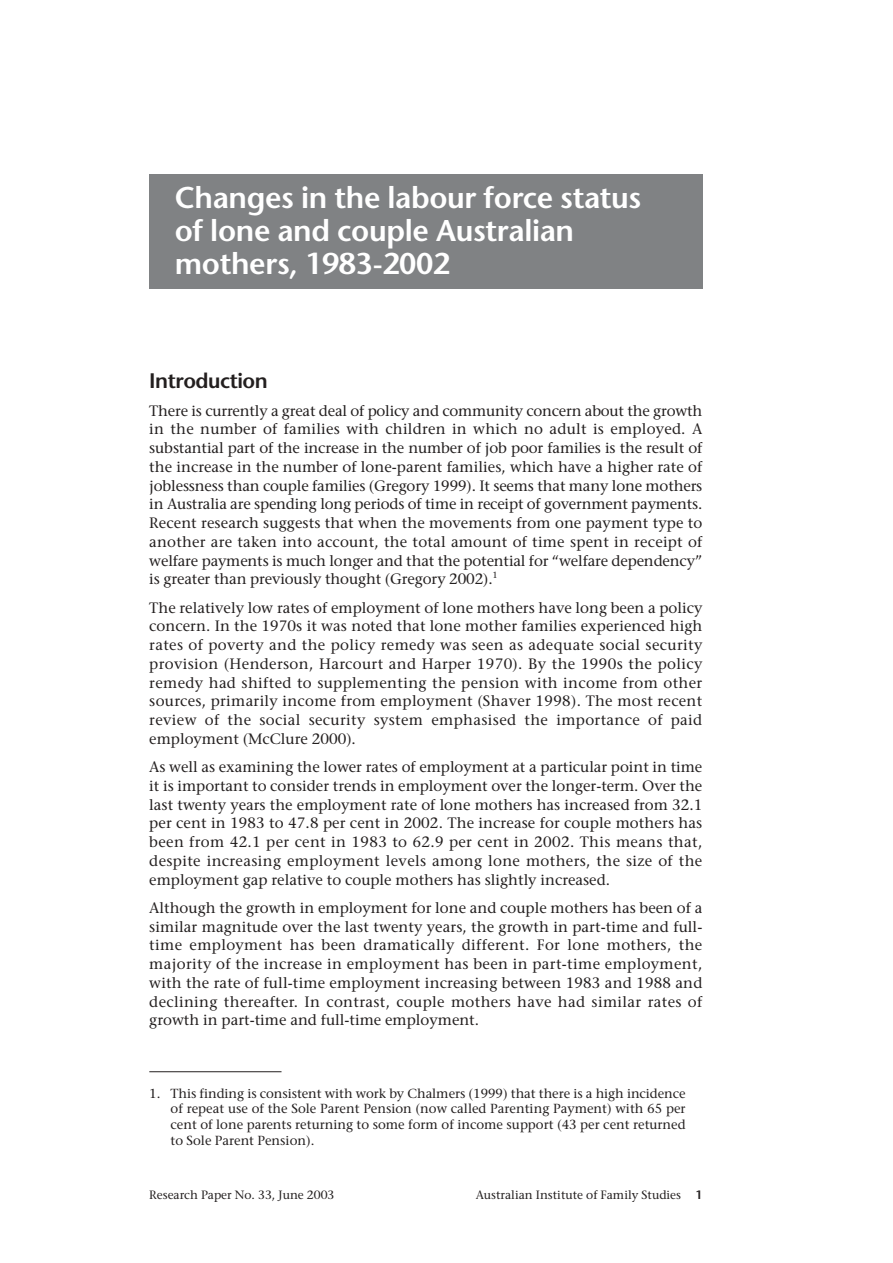
<style>
.page{position:relative;width:893px;height:1263px;background:#fff}
.page>*{position:absolute;margin:0;border:0;box-sizing:border-box;transform-origin:0 0}
.t1{font:600 30px/33px "Stone Sans";letter-spacing:-.01em;color:#fff}
.t2{font:600 21px "Stone Sans";letter-spacing:-.025em;color:#231f1f}
.t3{font:15px/18.8px "Stone Serif";color:#231f1f;text-align:justify}
.t4{font:13.2px/15.8px "Stone Serif";color:#231f1f;text-align:justify}
.t5{font:12px "Stone Serif";color:#231f1f}
.s1{font-family:"Stone Sans";font-weight:600}
</style>
<div class="page">
<div style="left:149px;top:174px;width:553px;height:115px;background:#808284"></div>
<hr style="left:149px;top:1071px;width:132px;height:1px;background:#231f1f">
<h1 class="t1" style="left:175px;top:185px;width:468px">Changes in the labour force status of lone and couple Australian mothers, 1983-2002</h1>
<h2 class="t2" style="left:149px;top:373px;width:120px">Introduction</h2>
<p class="t3" style="left:149px;top:403px;width:554px">There is currently a great deal of policy and community concern about the growth in the number of families with children in which no adult is employed. A substantial part of the increase in the number of job poor families is the result of the increase in the number of lone-parent families, which have a higher rate of joblessness than couple families (Gregory 1999). It seems that many lone mothers in Australia are spending long periods of time in receipt of government payments.<br>Recent research suggests that when the movements from one payment type to another are taken into account, the total amount of time spent in receipt of welfare payments is much longer and that the potential for “welfare dependency” is greater than previously thought (Gregory 2002).<sup>1</sup></p>
<p class="t3" style="left:149px;top:600px;width:554px">The relatively low rates of employment of lone mothers have long been a policy concern. In the 1970s it was noted that lone mother families experienced high rates of poverty and the policy remedy was seen as adequate social security provision (Henderson, Harcourt and Harper 1970). By the 1990s the policy remedy had shifted to supplementing the pension with income from other sources, primarily income from employment (Shaver 1998). The most recent review of the social security system emphasised the importance of paid employment (McClure 2000).</p>
<p class="t3" style="left:149px;top:759px;width:554px">As well as examining the lower rates of employment at a particular point in time it is important to consider trends in employment over the longer-term. Over the last twenty years the employment rate of lone mothers has increased from 32.1 per cent in 1983 to 47.8 per cent in 2002. The increase for couple mothers has been from 42.1 per cent in 1983 to 62.9 per cent in 2002. This means that, despite increasing employment levels among lone mothers, the size of the employment gap relative to couple mothers has slightly increased.</p>
<p class="t3" style="left:149px;top:900px;width:554px">Although the growth in employment for lone and couple mothers has been of a similar magnitude over the last twenty years, the growth in part-time and full&shy;time employment has been dramatically different. For lone mothers, the majority of the increase in employment has been in part-time employment, with the rate of full-time employment increasing between 1983 and 1988 and declining thereafter. In contrast, couple mothers have had similar rates of growth in part-time and full-time employment.</p>
<p class="t4" style="left:170px;top:1086px;width:516px;text-indent:-21px">1. This finding is consistent with work by Chalmers (1999) that there is a high incidence of repeat use of the Sole Parent Pension (now called Parenting Payment) with 65 per cent of lone parents returning to some form of income support (43 per cent returned to Sole Parent Pension).</p>
<p class="t5" style="left:149px;top:1191px;width:187px">Research Paper No. 33, June 2003</p>
<p class="t5" style="left:475px;top:1191px;width:228px">Australian Institute of Family Studies <span class="s1">1</span></p>
</div>
